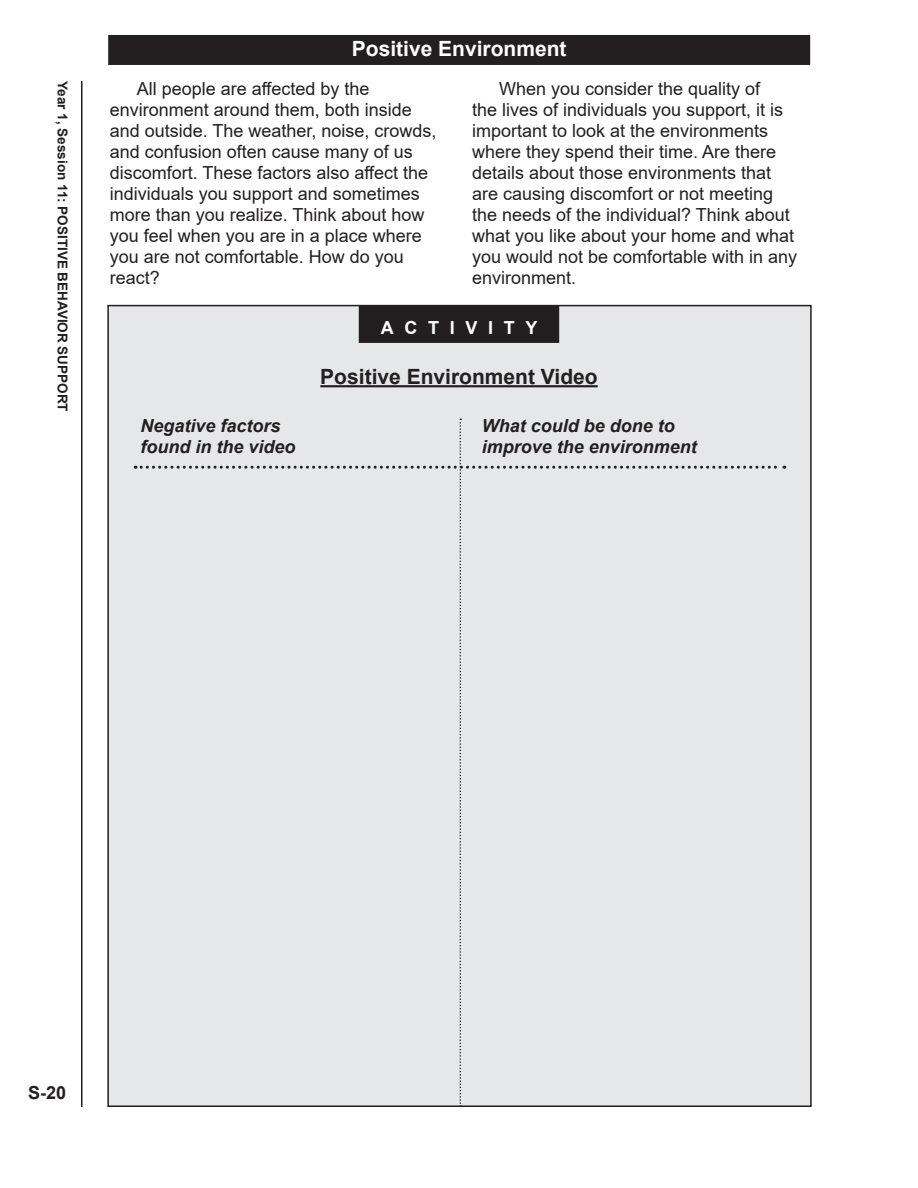
<style>
.page{position:relative;width:918px;height:1188px;background:#fff}
.page>*{position:absolute;margin:0;border:0;box-sizing:border-box;transform-origin:0 0}
.Activity_Header{font:700 21px "Arial";color:#231f20}
._14_pt__Box_Header{font:700 21px "Arial";color:#fff}
.Body_Text{font:18px/21px "Arial";color:#231f20}
.Scenario_Sans_Italic{font:italic 700 18px/21px "Arial";color:#231f20}
.Student_-_activity_b{font:700 18px "Arial";letter-spacing:.59em;color:#fff}
.t1{font:700 18px "Arial";color:#231f20}
.t2{font:700 13.5px "Arial";color:#231f20}
</style>
<div class="page">
<hr style="left:81px;top:81px;width:1px;height:1026px;background:#231f20">
<div style="left:108px;top:306px;width:703px;height:800px;background:#e6e7e9"></div>
<div style="left:359px;top:305px;width:200px;height:38px;background:#231f20"></div>
<hr style="left:320px;top:385px;width:278px;height:2px;background:#231f20">
<div style="left:108px;top:35px;width:702px;height:30px;background:#231f20"></div>
<svg style="left:135px;top:418px;width:650px;height:689px"></svg>
<p class="t2" style="left:72px;top:81px;width:332px;rotate:90deg">Year 1, Session 11: POSITIVE BEHAVIOR SUPPORT</p>
<p class="_14_pt__Box_Header" style="left:352px;top:34px;width:216px">Positive Environment</p>
<p class="Body_Text" style="left:110px;top:78px;width:328px;text-indent:27px">All people are affected by the environment around them, both inside and outside. The weather, noise, crowds, and confusion often cause many of us discomfort. These factors also affect the individuals you support and sometimes more than you realize. Think about how you feel when you are in a place where you are not comfortable. How do you react?</p>
<p class="Body_Text" style="left:472px;top:78px;width:327px;text-indent:27px">When you consider the quality of<br>the lives of individuals you support, it is important to look at the environments where they spend their time. Are there details about those environments that are causing discomfort or not meeting the needs of the individual? Think about what you like about your home and what you would not be comfortable with in any environment.</p>
<p class="Student_-_activity_b" style="left:381px;top:315px;width:158px">ACTIVITY</p>
<p class="Activity_Header" style="left:320px;top:362px;width:279px">Positive Environment Video</p>
<p class="Scenario_Sans_Italic" style="left:140px;top:415px;width:157px">Negative factors found in the video</p>
<p class="Scenario_Sans_Italic" style="left:482px;top:415px;width:217px">What could be done to improve the environment</p>
<p class="t1" style="left:28px;top:1079px;width:40px">S-20</p>
</div>
